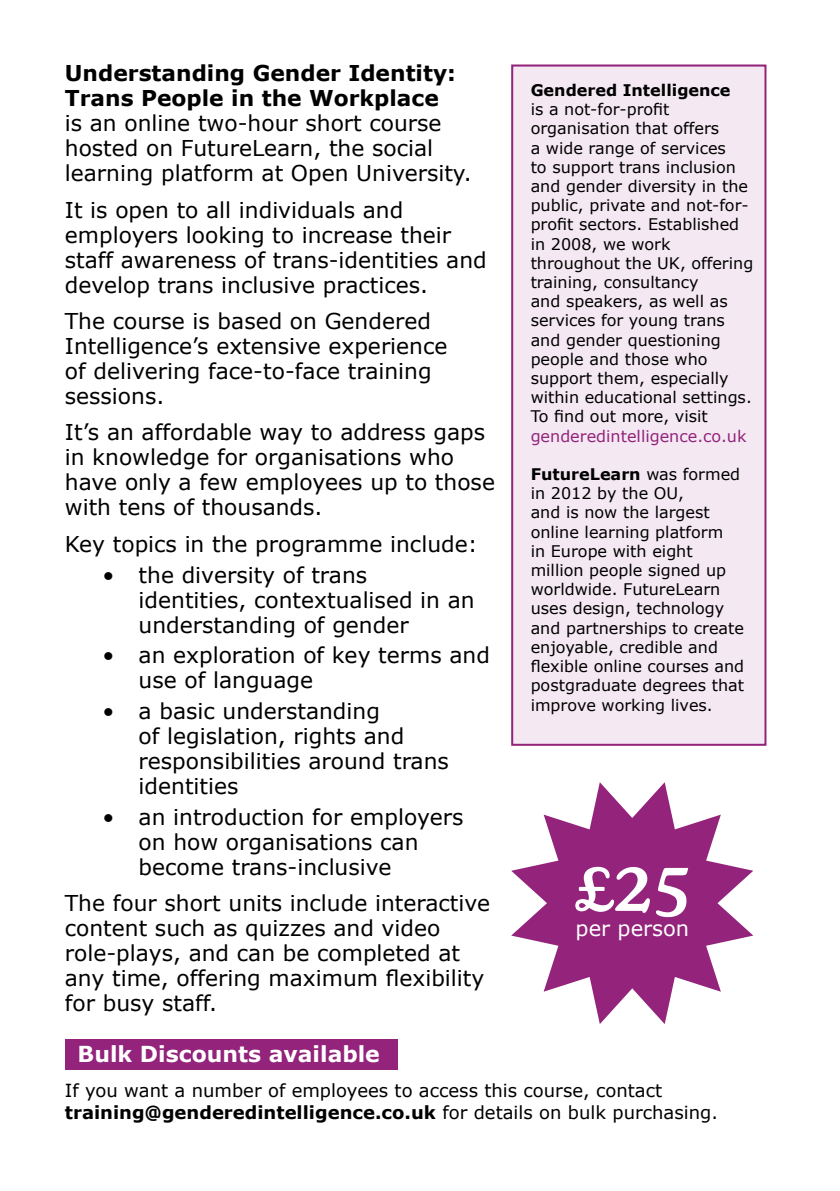
<style>
.page{position:relative;width:840px;height:1191px;background:#fff}
.page>*{position:absolute;margin:0;border:0;box-sizing:border-box;transform-origin:0 0}
.t1{font:500 68px "Cooper BT";color:#fff}
.t2{font:700 22px "Verdana";color:#fff}
.t3{font:21.8px/25px "Verdana";color:#000}
.t4{font:700 21.8px/25px "Verdana";color:#000}
.t5{font:21px "Verdana";color:#fff}
.t6{font:18px/21.6px "Verdana";color:#000}
.t7{font:16px/19.2px "Verdana";color:#000}
.t8{font:16px "Verdana";color:#93237b}
.t9{font:700 16px "Verdana";color:#000}
.s1{font-weight:700}
</style>
<div class="page">
<div style="left:511px;top:65px;width:253px;height:681px;background:#f4e9f2"></div>
<div style="left:511px;top:65px;width:255px;height:681px;border:2px solid #93237b"></div>
<svg style="left:511px;top:782px;width:241px;height:242px;fill:#93237b"></svg>
<div style="left:65px;top:1039px;width:332px;height:30px;background:#93237b"></div>
<p class="t4" style="left:65px;top:61px;width:392px">Understanding Gender Identity:<br>Trans People in the Workplace</p>
<p class="t3" style="left:65px;top:111px;width:408px">is an online two-hour short course hosted on FutureLearn, the social learning platform at Open University.</p>
<p class="t3" style="left:65px;top:197px;width:423px">It is open to all individuals and employers looking to increase their staff awareness of trans-identities and develop trans inclusive practices.</p>
<p class="t3" style="left:65px;top:309px;width:384px">The course is based on Gendered<br>Intelligence’s extensive experience of delivering face-to-face training sessions.</p>
<p class="t3" style="left:65px;top:420px;width:431px">It’s an affordable way to address gaps in knowledge for organisations who have only a few employees up to those with tens of thousands.</p>
<p class="t3" style="left:65px;top:532px;width:414px">Key topics in the programme include:</p>
<p class="t3" style="left:138px;top:562px;width:337px;text-indent:-36px">• the diversity of trans identities, contextualised in an understanding of gender</p>
<p class="t3" style="left:138px;top:643px;width:352px;text-indent:-36px">• an exploration of key terms and use of language</p>
<p class="t3" style="left:138px;top:699px;width:311px;text-indent:-36px">• a basic understanding<br>of legislation, rights and responsibilities around trans identities</p>
<p class="t3" style="left:138px;top:804px;width:326px;text-indent:-36px">• an introduction for employers on how organisations can become trans-inclusive</p>
<p class="t3" style="left:65px;top:891px;width:426px">The four short units include interactive content such as quizzes and video role-plays, and can be completed at any time, offering maximum flexibility for busy staff.</p>
<p class="t2" style="left:78px;top:1039px;width:303px">Bulk Discounts available</p>
<p class="t9" style="left:530px;top:80px;width:201px">Gendered Intelligence</p>
<p class="t7" style="left:530px;top:100px;width:224px">is a not-for-profit organisation that offers<br>a wide range of services<br>to support trans inclusion and gender diversity in the public, private and not-for&shy;profit sectors. Established in 2008, we work throughout the UK, offering training, consultancy<br>and speakers, as well as services for young trans and gender questioning people and those who support them, especially within educational settings.<br>To find out more, visit</p>
<p class="t8" style="left:530px;top:425px;width:217px">genderedintelligence.co.uk</p>
<p class="t7" style="left:530px;top:465px;width:215px"><span class="s1">FutureLearn</span> was formed in 2012 by the OU,<br>and is now the largest online learning platform<br>in Europe with eight million people signed up worldwide. FutureLearn uses design, technology and partnerships to create enjoyable, credible and flexible online courses and postgraduate degrees that improve working lives.</p>
<h1 class="t1" style="left:575px;top:844px;width:117px">£25</h1>
<p class="t5" style="left:575px;top:915px;width:115px">per person</p>
<p class="t6" style="left:65px;top:1080px;width:654px">If you want a number of employees to access this course, contact <span class="s1">training@genderedintelligence.co.uk</span> for details on bulk purchasing.</p>
</div>
